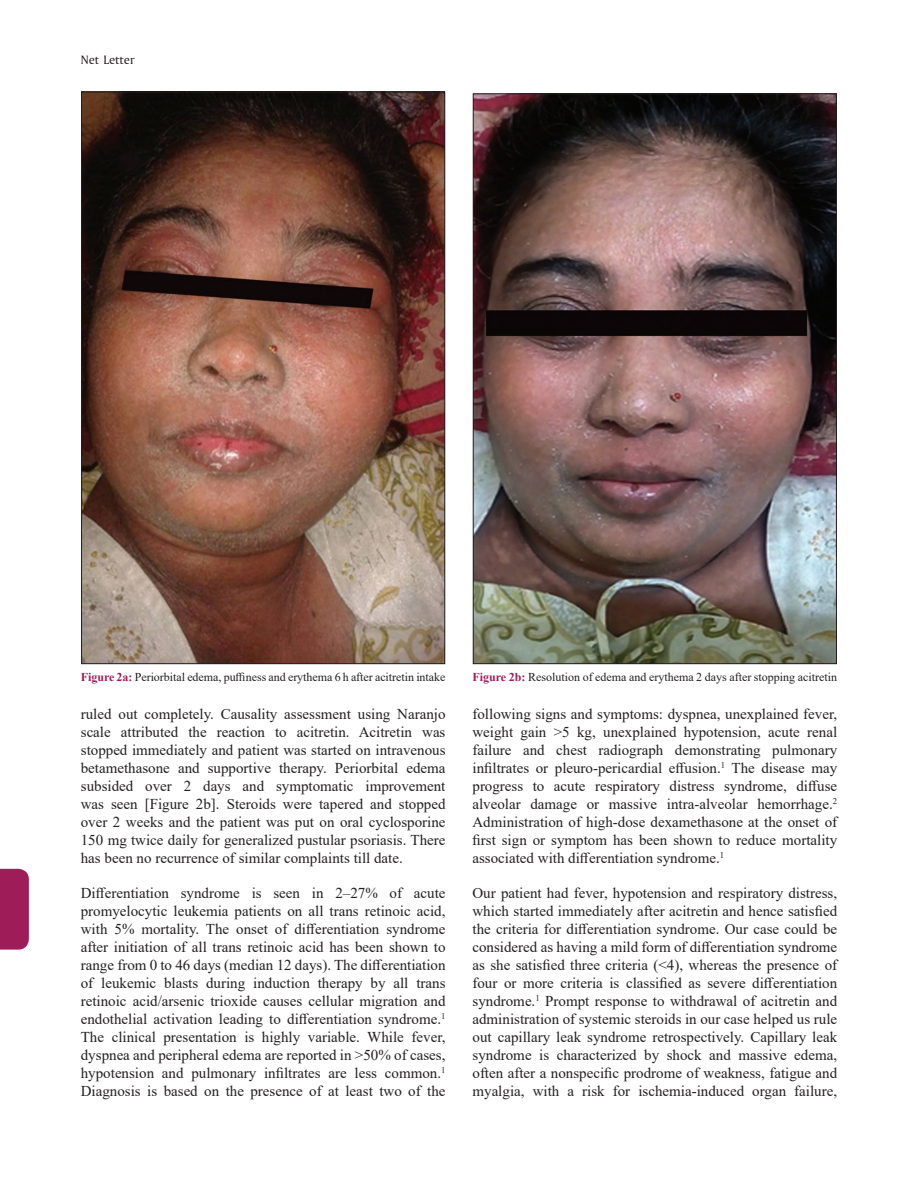
<style>
.page{position:relative;width:918px;height:1188px;background:#fff}
.page>*{position:absolute;margin:0;border:0;box-sizing:border-box;transform-origin:0 0}
.TX{font:15px/18px "Times New Roman";color:#231f20;text-align:justify}
.t1{font:12.75px "Amerigo BT Roman A";color:#231f20}
.FGC{font:12px "Times New Roman";color:#231f20}
.s1{font-weight:700;color:#9e1d58}
</style>
<div class="page">
<div style="left:0;top:869px;width:29px;height:81px;background:#9e1d58"></div>
<img style="left:83px;top:94px;width:360px;height:568px">
<img style="left:475px;top:96px;width:360px;height:566px">
<p class="t1" style="left:81px;top:52px;width:55px">Net Letter</p>
<p class="FGC" style="left:81px;top:669px;width:366px"><span class="s1">Figure 2a:</span> Periorbital edema, puffiness and erythema 6 h after acitretin intake</p>
<p class="FGC" style="left:473px;top:669px;width:366px"><span class="s1">Figure 2b:</span> Resolution of edema and erythema 2 days after stopping acitretin</p>
<p class="TX" style="left:81px;top:704px;width:366px">ruled out completely. Causality assessment using Naranjo scale attributed the reaction to acitretin. Acitretin was stopped immediately and patient was started on intravenous betamethasone and supportive therapy. Periorbital edema subsided over 2 days and symptomatic improvement was seen [Figure 2b]. Steroids were tapered and stopped over 2 weeks and the patient was put on oral cyclosporine 150 mg twice daily for generalized pustular psoriasis. There has been no recurrence of similar complaints till date.</p>
<p class="TX" style="left:81px;top:883px;width:366px">Differentiation syndrome is seen in 2–27% of acute promyelocytic leukemia patients on all trans retinoic acid, with 5% mortality. The onset of differentiation syndrome after initiation of all trans retinoic acid has been shown to range from 0 to 46 days (median 12 days). The differentiation of leukemic blasts during induction therapy by all trans retinoic acid/arsenic trioxide causes cellular migration and endothelial activation leading to differentiation syndrome.<sup>1<br></sup>The clinical presentation is highly variable. While fever, dyspnea and peripheral edema are reported in &gt;50% of cases, hypotension and pulmonary infiltrates are less common.<sup>1<br></sup>Diagnosis is based on the presence of at least two of the</p>
<p class="TX" style="left:472px;top:704px;width:366px">following signs and symptoms: dyspnea, unexplained fever, weight gain &gt;5 kg, unexplained hypotension, acute renal failure and chest radiograph demonstrating pulmonary infiltrates or pleuro‑pericardial effusion.<sup>1</sup> The disease may progress to acute respiratory distress syndrome, diffuse alveolar damage or massive intra‑alveolar hemorrhage.<sup>2<br></sup>Administration of high‑dose dexamethasone at the onset of first sign or symptom has been shown to reduce mortality associated with differentiation syndrome.<sup>1</sup></p>
<p class="TX" style="left:472px;top:883px;width:366px">Our patient had fever, hypotension and respiratory distress, which started immediately after acitretin and hence satisfied the criteria for differentiation syndrome. Our case could be considered as having a mild form of differentiation syndrome as she satisfied three criteria (&lt;4), whereas the presence of four or more criteria is classified as severe differentiation syndrome.<sup>1</sup> Prompt response to withdrawal of acitretin and administration of systemic steroids in our case helped us rule out capillary leak syndrome retrospectively. Capillary leak syndrome is characterized by shock and massive edema, often after a nonspecific prodrome of weakness, fatigue and myalgia, with a risk for ischemia‑induced organ failure,</p>
</div>
